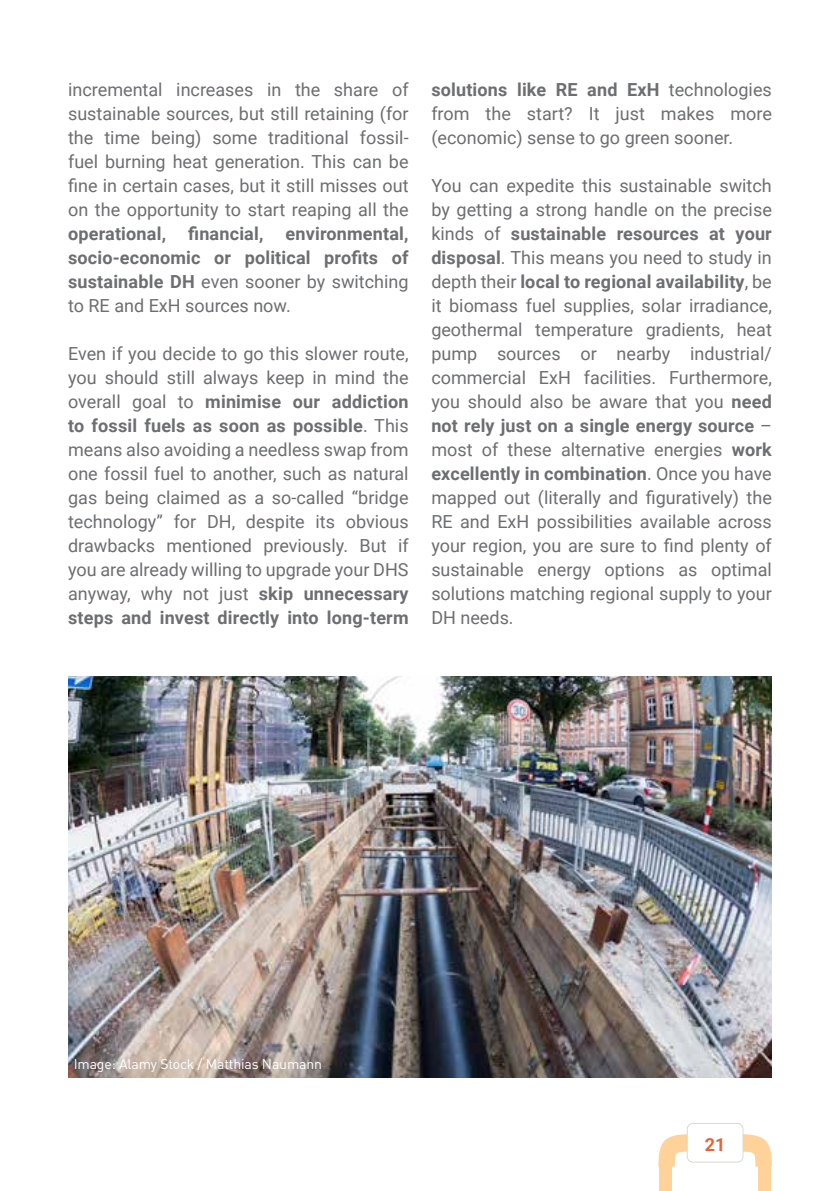
<style>
.page{position:relative;width:840px;height:1191px;background:#fff}
.page>*{position:absolute;margin:0;border:0;box-sizing:border-box;transform-origin:0 0}
.t1{font:18px/24px "Roboto";color:#6d6e71;text-align:justify}
.t2{font:700 18px/24px "Roboto";letter-spacing:.01em;color:#6d6e71;text-align:justify}
.t3{font:700 18px "Roboto";color:#e36639}
.t4{font:14px "DIN Pro";letter-spacing:-.01em;color:#fff}
.s1{font-weight:400}
.s2{font-weight:700}
</style>
<div class="page">
<div style="left:757px;top:1158px;width:13px;height:33px;background:#fed299"></div>
<svg style="left:740px;top:1134px;width:31px;height:32px"></svg>
<div style="left:659px;top:1158px;width:12px;height:33px;background:#fed299"></div>
<svg style="left:658px;top:1134px;width:28px;height:32px"></svg>
<div style="left:686px;top:1123px;width:56px;height:39px;background:#fff;border-radius:6px"></div>
<div style="left:686px;top:1123px;width:57px;height:39px;border:1px solid #dad9d4;border-radius:6px"></div>
<img style="left:68px;top:676px;width:703px;height:401px">
<p class="t1" style="left:68px;top:77px;width:342px">incremental increases in the share of sustainable sources, but still retaining (for the time being) some traditional fossil&shy;fuel burning heat generation. This can be fine in certain cases, but it still misses out on the opportunity to start reaping all the</p>
<p class="t2" style="left:68px;top:221px;width:342px">operational, financial, environmental, socio-economic or political profits of sustainable DH <span class="s1">even sooner by switching to RE and ExH sources now.</span></p>
<p class="t1" style="left:68px;top:341px;width:342px">Even if you decide to go this slower route, you should still always keep in mind the overall goal to <span class="s2">minimise our addiction to fossil fuels as soon as possible</span>. This means also avoiding a needless swap from one fossil fuel to another, such as natural gas being claimed as a so-called “bridge technology” for DH, despite its obvious drawbacks mentioned previously. But if you are already willing to upgrade your DHS anyway, why not just <span class="s2">skip unnecessary steps and invest directly into long-term</span></p>
<p class="t1" style="left:431px;top:77px;width:342px"><span class="s2">solutions like RE and ExH</span> technologies from the start? It just makes more (economic) sense to go green sooner.</p>
<p class="t1" style="left:431px;top:173px;width:342px">You can expedite this sustainable switch by getting a strong handle on the precise kinds of <span class="s2">sustainable resources at your disposal</span>. This means you need to study in depth their <span class="s2">local to regional availability</span>, be it biomass fuel supplies, solar irradiance, geothermal temperature gradients, heat pump sources or nearby industrial/ commercial ExH facilities. Furthermore, you should also be aware that you <span class="s2">need not rely just on a single energy source</span> – most of these alternative energies <span class="s2">work excellently in combination</span>. Once you have mapped out (literally and figuratively) the RE and ExH possibilities available across your region, you are sure to find plenty of sustainable energy options as optimal solutions matching regional supply to your DH needs.</p>
<p class="t4" style="left:74px;top:1055px;width:250px">Image: Alamy Stock / Matthias Naumann</p>
<p class="t3" style="left:704px;top:1131px;width:22px">21</p>
</div>
